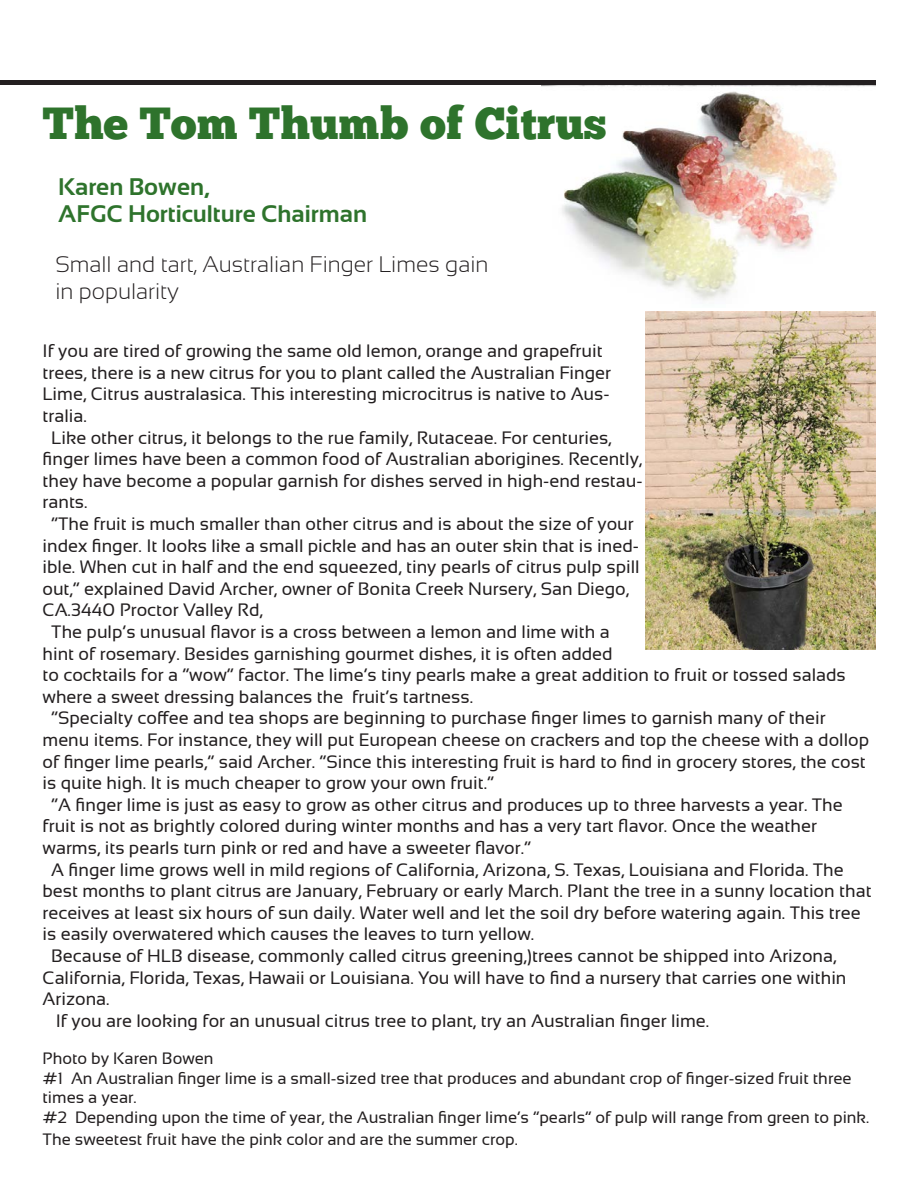
<style>
.page{position:relative;width:918px;height:1188px;background:#fff}
.page>*{position:absolute;margin:0;border:0;box-sizing:border-box;transform-origin:0 0}
.Big_Title{font:45px "Chunk Five";color:#2e732c}
.Black_Body_Text{font:700 24px "Sansation";color:#2e732c}
.t1{font:300 22.5px/27px "Sansation";color:#231f20}
.t2{font:18px/21.6px "Sansation";color:#231f20}
.t3{font:16.5px/19.8px "Sansation";color:#231f20}
</style>
<div class="page">
<hr style="left:0;top:81px;width:875px;height:4px;background:#231f20">
<img style="left:541px;top:85px;width:334px;height:216px">
<img style="left:645px;top:311px;width:230px;height:339px">
<p class="Big_Title" style="left:43px;top:96px;width:566px">The Tom Thumb of Citrus</p>
<p class="Black_Body_Text" style="left:58px;top:173px;width:153px">Karen Bowen,</p>
<p class="Black_Body_Text" style="left:58px;top:200px;width:311px">AFGC Horticulture Chairman</p>
<p class="t1" style="left:55px;top:250px;width:435px">Small and tart, Australian Finger Limes gain in popularity</p>
<p class="t2" style="left:43px;top:340px;width:570px">If you are tired of growing the same old lemon, orange and grapefruit trees, there is a new citrus for you to plant called the Australian Finger Lime, Citrus australasica. This interesting microcitrus is native to Aus&shy;tralia.</p>
<p class="t2" style="left:43px;top:427px;width:602px;text-indent:9px">Like other citrus, it belongs to the rue family, Rutaceae. For centuries, finger limes have been a common food of Australian aborigines. Recently, they have become a popular garnish for dishes served in high-end restau&shy;rants.</p>
<p class="t2" style="left:43px;top:513px;width:599px;text-indent:9px">“The fruit is much smaller than other citrus and is about the size of your index finger. It looks like a small pickle and has an outer skin that is ined&shy;ible. When cut in half and the end squeezed, tiny pearls of citrus pulp spill out,” explained David Archer, owner of Bonita Creek Nursery, San Diego, CA.3440 Proctor Valley Rd,</p>
<p class="t2" style="left:43px;top:621px;width:805px;text-indent:9px">The pulp’s unusual flavor is a cross between a lemon and lime with a<br>hint of rosemary. Besides garnishing gourmet dishes, it is often added<br>to cocktails for a “wow” factor. The lime’s tiny pearls make a great addition to fruit or tossed salads where a sweet dressing balances the fruit’s tartness.</p>
<p class="t2" style="left:43px;top:707px;width:828px;text-indent:9px">“Specialty coffee and tea shops are beginning to purchase finger limes to garnish many of their menu items. For instance, they will put European cheese on crackers and top the cheese with a dollop of finger lime pearls,” said Archer. “Since this interesting fruit is hard to find in grocery stores, the cost is quite high. It is much cheaper to grow your own fruit.”</p>
<p class="t2" style="left:43px;top:794px;width:802px;text-indent:9px">“A finger lime is just as easy to grow as other citrus and produces up to three harvests a year. The fruit is not as brightly colored during winter months and has a very tart flavor. Once the weather warms, its pearls turn pink or red and have a sweeter flavor.”</p>
<p class="t2" style="left:43px;top:859px;width:831px;text-indent:9px">A finger lime grows well in mild regions of California, Arizona, S. Texas, Louisiana and Florida. The best months to plant citrus are January, February or early March. Plant the tree in a sunny location that receives at least six hours of sun daily. Water well and let the soil dry before watering again. This tree is easily overwatered which causes the leaves to turn yellow.</p>
<p class="t2" style="left:43px;top:945px;width:806px;text-indent:9px">Because of HLB disease, commonly called citrus greening,)trees cannot be shipped into Arizona,<br>California, Florida, Texas, Hawaii or Louisiana. You will have to find a nursery that carries one within<br>Arizona.</p>
<p class="t2" style="left:56px;top:1010px;width:655px">If you are looking for an unusual citrus tree to plant, try an Australian finger lime.</p>
<p class="t3" style="left:43px;top:1048px;width:173px">Photo by Karen Bowen</p>
<p class="t3" style="left:43px;top:1068px;width:811px">#1 An Australian finger lime is a small-sized tree that produces and abundant crop of finger-sized fruit three times a year.</p>
<p class="t3" style="left:43px;top:1107px;width:828px;line-height:21.6px">#2 Depending upon the time of year, the Australian finger lime’s “pearls” of pulp will range from green to pink.<br>The sweetest fruit have the pink color and are the summer crop.</p>
</div>
